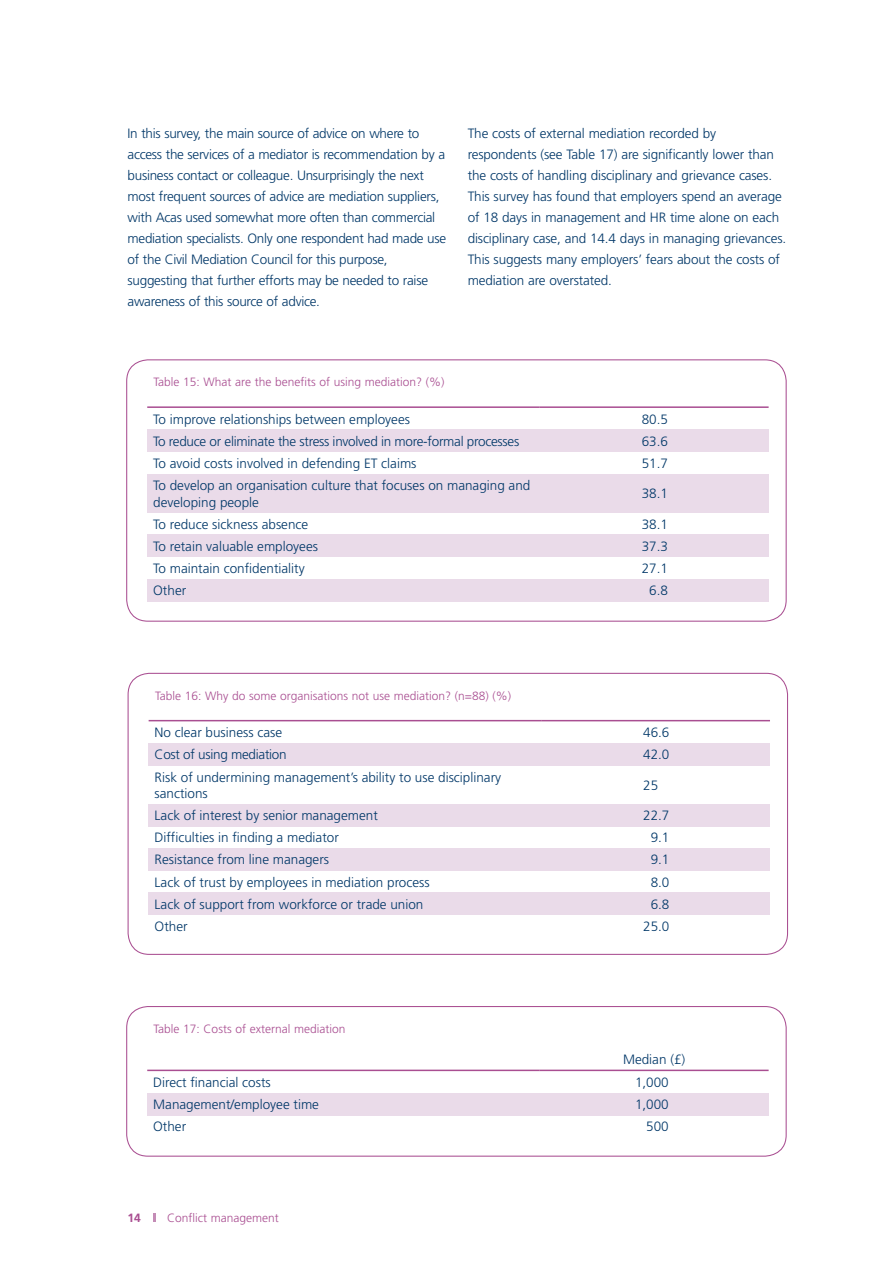
<style>
.page{position:relative;width:893px;height:1263px;background:#fff}
.page>*{position:absolute;margin:0;border:0;box-sizing:border-box;transform-origin:0 0}
.t1{font:300 13.5px/21px "Frutiger";letter-spacing:-.01em;color:#003768}
.t2{font:300 12px "Frutiger";color:#a94e91}
.t3{font:700 12px "Frutiger";color:#a94e91}
</style>
<div class="page">
<svg style="left:153px;top:1213px;width:2px;height:9px"></svg>
<div style="left:147px;top:430px;width:393px;height:22px;background:#eadbe9"></div>
<div style="left:540px;top:430px;width:229px;height:22px;background:#eadbe9"></div>
<div style="left:147px;top:474px;width:393px;height:39px;background:#eadbe9"></div>
<div style="left:540px;top:474px;width:229px;height:39px;background:#eadbe9"></div>
<div style="left:147px;top:535px;width:393px;height:22px;background:#eadbe9"></div>
<div style="left:540px;top:535px;width:229px;height:22px;background:#eadbe9"></div>
<div style="left:147px;top:579px;width:393px;height:22px;background:#eadbe9"></div>
<div style="left:540px;top:579px;width:229px;height:22px;background:#eadbe9"></div>
<hr style="left:147px;top:406px;width:393px;height:2px;background:#a94e91">
<hr style="left:540px;top:406px;width:229px;height:2px;background:#a94e91">
<div style="left:149px;top:743px;width:392px;height:22px;background:#eadbe9"></div>
<div style="left:541px;top:743px;width:229px;height:22px;background:#eadbe9"></div>
<div style="left:149px;top:804px;width:392px;height:22px;background:#eadbe9"></div>
<div style="left:541px;top:804px;width:229px;height:22px;background:#eadbe9"></div>
<div style="left:149px;top:848px;width:392px;height:22px;background:#eadbe9"></div>
<div style="left:541px;top:848px;width:229px;height:22px;background:#eadbe9"></div>
<div style="left:149px;top:892px;width:392px;height:23px;background:#eadbe9"></div>
<div style="left:541px;top:892px;width:229px;height:23px;background:#eadbe9"></div>
<hr style="left:149px;top:720px;width:392px;height:1px;background:#a94e91">
<hr style="left:541px;top:720px;width:229px;height:1px;background:#a94e91">
<div style="left:147px;top:1093px;width:393px;height:22px;background:#eadbe9"></div>
<div style="left:540px;top:1093px;width:229px;height:22px;background:#eadbe9"></div>
<hr style="left:147px;top:1069px;width:393px;height:2px;background:#a94e91">
<hr style="left:540px;top:1069px;width:229px;height:2px;background:#a94e91">
<div style="left:126px;top:1006px;width:661px;height:151px;border:1px solid #a94e91;border-radius:21px"></div>
<p class="t1" style="left:128px;top:123px;width:320px">In this survey, the main source of advice on where to access the services of a mediator is recommendation by a business contact or colleague. Unsurprisingly the next most frequent sources of advice are mediation suppliers, with Acas used somewhat more often than commercial mediation specialists. Only one respondent had made use of the Civil Mediation Council for this purpose, suggesting that further efforts may be needed to raise awareness of this source of advice.</p>
<p class="t1" style="left:468px;top:123px;width:320px">The costs of external mediation recorded by respondents (see Table 17) are significantly lower than the costs of handling disciplinary and grievance cases.<br>This survey has found that employers spend an average of 18 days in management and HR time alone on each disciplinary case, and 14.4 days in managing grievances.<br>This suggests many employers’ fears about the costs of mediation are overstated.</p>
<p class="t2" style="left:154px;top:375px;width:292px">Table 15: What are the benefits of using mediation? (%)</p>
<p class="t1" style="left:153px;top:409px;width:258px">To improve relationships between employees</p>
<p class="t1" style="left:642px;top:409px;width:28px">80.5</p>
<p class="t1" style="left:153px;top:431px;width:367px">To reduce or eliminate the stress involved in more-formal processes</p>
<p class="t1" style="left:642px;top:431px;width:28px">63.6</p>
<p class="t1" style="left:153px;top:453px;width:265px">To avoid costs involved in defending ET claims</p>
<p class="t1" style="left:642px;top:453px;width:28px">51.7</p>
<p class="t1" style="left:153px;top:477px;width:379px;line-height:16.5px">To develop an organisation culture that focuses on managing and developing people</p>
<p class="t1" style="left:642px;top:483px;width:28px">38.1</p>
<p class="t1" style="left:153px;top:514px;width:157px">To reduce sickness absence</p>
<p class="t1" style="left:642px;top:514px;width:28px">38.1</p>
<p class="t1" style="left:153px;top:536px;width:166px">To retain valuable employees</p>
<p class="t1" style="left:642px;top:536px;width:28px">37.3</p>
<p class="t1" style="left:153px;top:558px;width:153px">To maintain confidentiality</p>
<p class="t1" style="left:642px;top:558px;width:28px">27.1</p>
<p class="t1" style="left:153px;top:580px;width:34px">Other</p>
<p class="t1" style="left:649px;top:580px;width:20px">6.8</p>
<p class="t2" style="left:155px;top:689px;width:358px">Table 16: Why do some organisations not use mediation? (n=88) (%)</p>
<p class="t1" style="left:155px;top:722px;width:129px">No clear business case</p>
<p class="t1" style="left:643px;top:722px;width:28px">46.6</p>
<p class="t1" style="left:155px;top:744px;width:134px">Cost of using mediation</p>
<p class="t1" style="left:643px;top:744px;width:28px">42.0</p>
<p class="t1" style="left:155px;top:769px;width:348px;line-height:16.5px">Risk of undermining management’s ability to use disciplinary sanctions</p>
<p class="t1" style="left:643px;top:775px;width:17px">25</p>
<p class="t1" style="left:155px;top:805px;width:225px">Lack of interest by senior management</p>
<p class="t1" style="left:643px;top:805px;width:28px">22.7</p>
<p class="t1" style="left:155px;top:827px;width:186px">Difficulties in finding a mediator</p>
<p class="t1" style="left:651px;top:827px;width:20px">9.1</p>
<p class="t1" style="left:155px;top:849px;width:176px">Resistance from line managers</p>
<p class="t1" style="left:651px;top:849px;width:20px">9.1</p>
<p class="t1" style="left:155px;top:871px;width:277px">Lack of trust by employees in mediation process</p>
<p class="t1" style="left:651px;top:871px;width:20px">8.0</p>
<p class="t1" style="left:155px;top:894px;width:270px">Lack of support from workforce or trade union</p>
<p class="t1" style="left:651px;top:894px;width:20px">6.8</p>
<p class="t1" style="left:155px;top:916px;width:34px">Other</p>
<p class="t1" style="left:643px;top:916px;width:28px">25.0</p>
<p class="t2" style="left:154px;top:1022px;width:193px">Table 17: Costs of external mediation</p>
<p class="t1" style="left:623px;top:1049px;width:64px">Median (£)</p>
<p class="t1" style="left:153px;top:1071px;width:167px;line-height:22.2px">Direct financial costs<br>Management/employee time<br>Other</p>
<p class="t1" style="left:635px;top:1071px;width:35px;line-height:22.2px;text-align:right">1,000<br>1,000<br>500</p>
<p class="t3" style="left:128px;top:1210px;width:15px">14</p>
<p class="t2" style="left:167px;top:1211px;width:113px">Conflict management</p>
</div>
